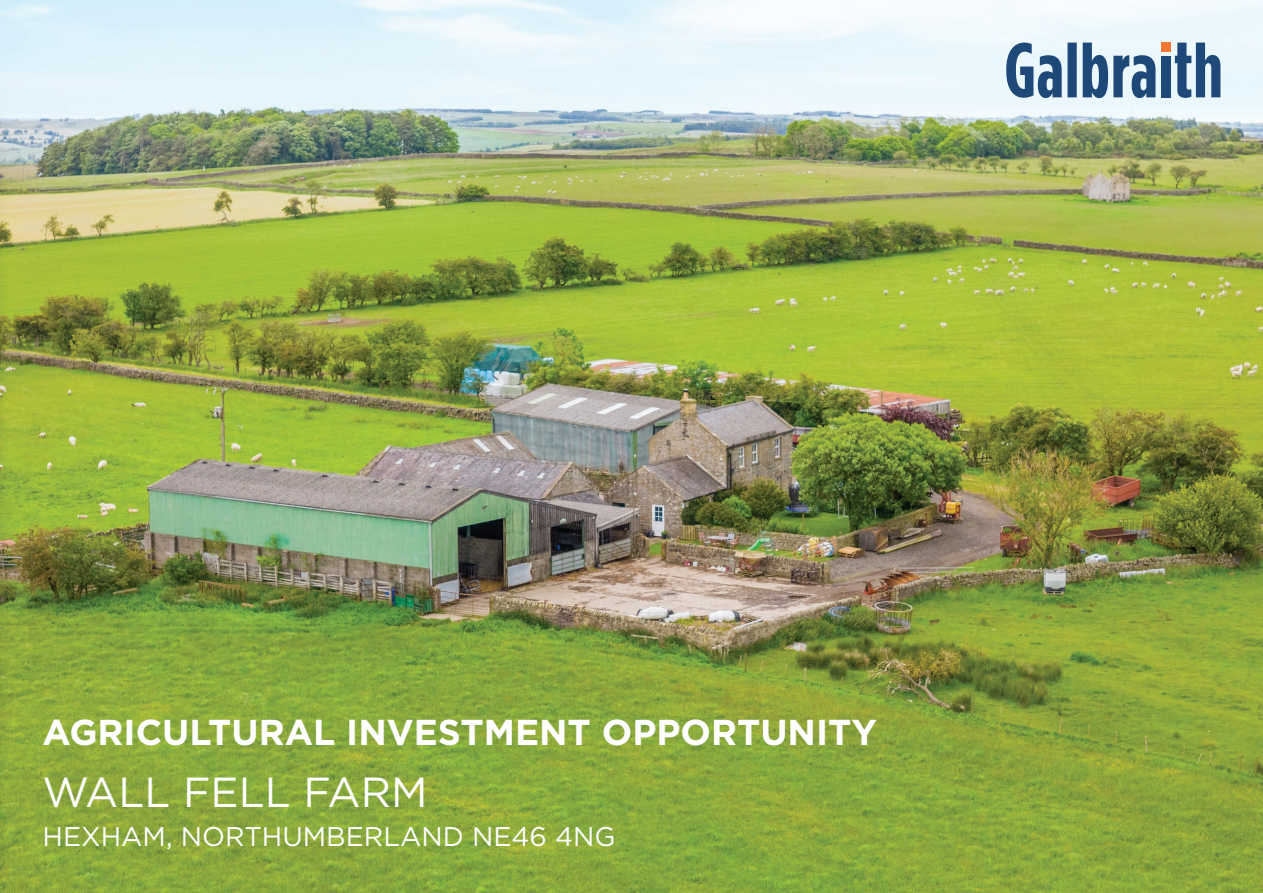
<style>
.page{position:relative;width:1263px;height:893px;background:#fff}
.page>*{position:absolute;margin:0;border:0;box-sizing:border-box;transform-origin:0 0}
.Front_Heading{font:42px "Gotham HTF";color:#fff}
.Front_Heading-2{font:700 36px "Gotham HTF";color:#fff}
.Front_Heading-3{font:27px "Gotham HTF";color:#fff}
</style>
<div class="page">
<img style="left:0;top:0;width:1263px;height:893px">
<svg style="left:1006px;top:43px;width:214px;height:55px;background:#809cb7"></svg>
<div style="left:1161px;top:43px;width:10px;height:9px;background:#f37731"></div>
<div style="left:1161px;top:56px;width:9px;height:41px;background:#1e4877"></div>
<p class="Front_Heading-2" style="left:43px;top:711px;width:836px">AGRICULTURAL INVESTMENT OPPORTUNITY</p>
<p class="Front_Heading" style="left:43px;top:769px;width:386px">WALL FELL FARM</p>
<p class="Front_Heading-3" style="left:43px;top:821px;width:575px">HEXHAM, NORTHUMBERLAND NE46 4NG</p>
</div>
